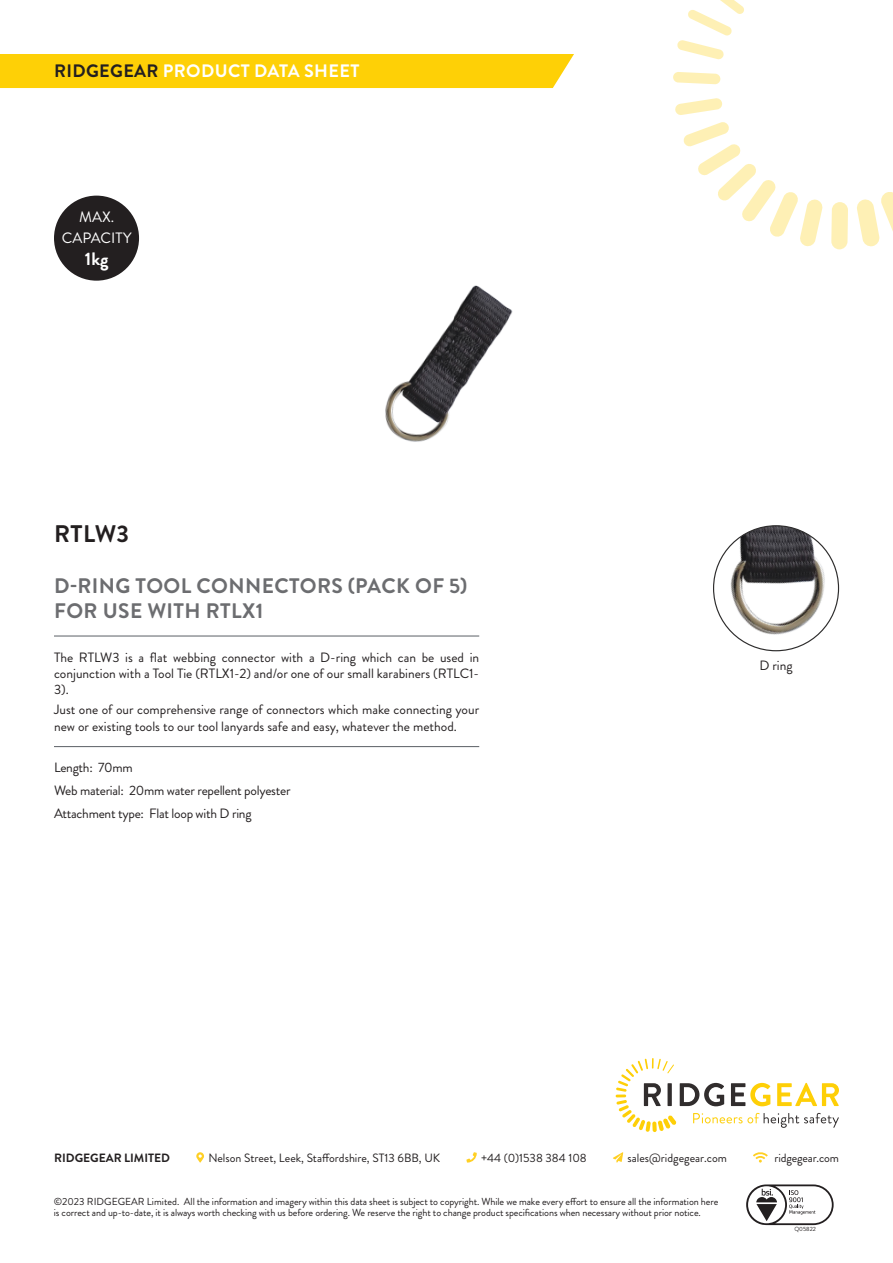
<style>
.page{position:relative;width:893px;height:1263px;background:#fff}
.page>*{position:absolute;margin:0;border:0;box-sizing:border-box;transform-origin:0 0}
.t1{font:700 24px "Brandon Grotesque";letter-spacing:.015em;color:#231f20}
.t2{font:700 21px/25.2px "Brandon Grotesque";letter-spacing:.02em;color:#6c6d70}
.t3{font:700 18px "Brandon Grotesque";letter-spacing:.02em;color:#fff}
.t4{font:15px "Brandon Grotesque";color:#fff}
.t5{font:13.5px/16.2px "Brandon Grotesque";color:#231f20;text-align:justify}
.t6{font:13.5px "Brandon Grotesque";letter-spacing:-.02em;color:#231f20}
.t7{font:12px "Brandon Grotesque";color:#231f20}
.t8{font:700 12px "Brandon Grotesque";color:#231f20}
.t9{font:10.2px/11.2px "Brandon Grotesque";letter-spacing:-.01em;color:#231f20}
.t10{font:6px "Brandon Grotesque";color:#231f20}
.s1{color:#231f20}
</style>
<div class="page">
<img style="left:385px;top:285px;width:128px;height:157px">
<div style="left:54px;top:196px;width:85px;height:85px;background:#231f20;border-radius:50%"></div>
<hr style="left:54px;top:636px;width:425px;height:1px;background:#5b6065">
<hr style="left:54px;top:746px;width:425px;height:1px;background:#5b6065">
<img style="left:714px;top:526px;width:124px;height:125px">
<div style="left:0;top:54px;width:574px;height:34px;background:#fed006"></div>
<svg style="left:677px;top:0;width:67px;height:60px"></svg>
<svg style="left:674px;top:72px;width:46px;height:12px"></svg>
<svg style="left:675px;top:98px;width:47px;height:17px"></svg>
<svg style="left:683px;top:122px;width:140px;height:125px"></svg>
<svg style="left:831px;top:202px;width:17px;height:47px"></svg>
<svg style="left:857px;top:192px;width:36px;height:55px"></svg>
<svg style="left:616px;top:1058px;width:223px;height:74px"></svg>
<svg style="left:196px;top:1152px;width:8px;height:10px"></svg>
<svg style="left:466px;top:1152px;width:11px;height:10px"></svg>
<svg style="left:613px;top:1152px;width:10px;height:10px"></svg>
<svg style="left:753px;top:1152px;width:15px;height:10px"></svg>
<svg style="left:746px;top:1184px;width:88px;height:41px"></svg>
<p class="t3" style="left:54px;top:59px;width:307px"><span class="s1">RIDGEGEAR</span> PRODUCT DATA SHEET</p>
<p class="t4" style="left:79px;top:206px;width:37px">MAX.</p>
<p class="t4" style="left:62px;top:228px;width:71px">CAPACITY</p>
<p class="t3" style="left:85px;top:246px;width:25px">1kg</p>
<p class="t1" style="left:54px;top:517px;width:76px">RTLW3</p>
<p class="t2" style="left:54px;top:573px;width:415px">D-RING TOOL CONNECTORS (PACK OF 5)<br>FOR USE WITH RTLX1</p>
<p class="t5" style="left:54px;top:649px;width:427px">The RTLW3 is a flat webbing connector with a D-ring which can be used in conjunction with a Tool Tie (RTLX1-2) and/or one of our small karabiners (RTLC1- 3).</p>
<p class="t5" style="left:54px;top:702px;width:427px">Just one of our comprehensive range of connectors which make connecting your new or existing tools to our tool lanyards safe and easy, whatever the method.</p>
<p class="t6" style="left:54px;top:758px;width:80px">Length: 70mm</p>
<p class="t6" style="left:54px;top:781px;width:238px">Web material: 20mm water repellent polyester</p>
<p class="t6" style="left:54px;top:804px;width:199px">Attachment type: Flat loop with D ring</p>
<p class="t5" style="left:759px;top:657px;width:35px">D ring</p>
<p class="t8" style="left:54px;top:1149px;width:118px">RIDGEGEAR LIMITED</p>
<p class="t7" style="left:208px;top:1149px;width:233px">Nelson Street, Leek, Staffordshire, ST13 6BB, UK</p>
<p class="t7" style="left:481px;top:1149px;width:107px">+44 (0)1538 384 108</p>
<p class="t7" style="left:628px;top:1149px;width:101px">sales@ridgegear.com</p>
<p class="t7" style="left:774px;top:1149px;width:66px">ridgegear.com</p>
<p class="t9" style="left:54px;top:1196px;width:666px">©2023 RIDGEGEAR Limited. All the information and imagery within this data sheet is subject to copyright. While we make every effort to ensure all the information here is correct and up-to-date, it is always worth checking with us before ordering. We reserve the right to change product specifications when necessary without prior notice.</p>
<p class="t10" style="left:794px;top:1224px;width:23px">Q05822</p>
</div>
